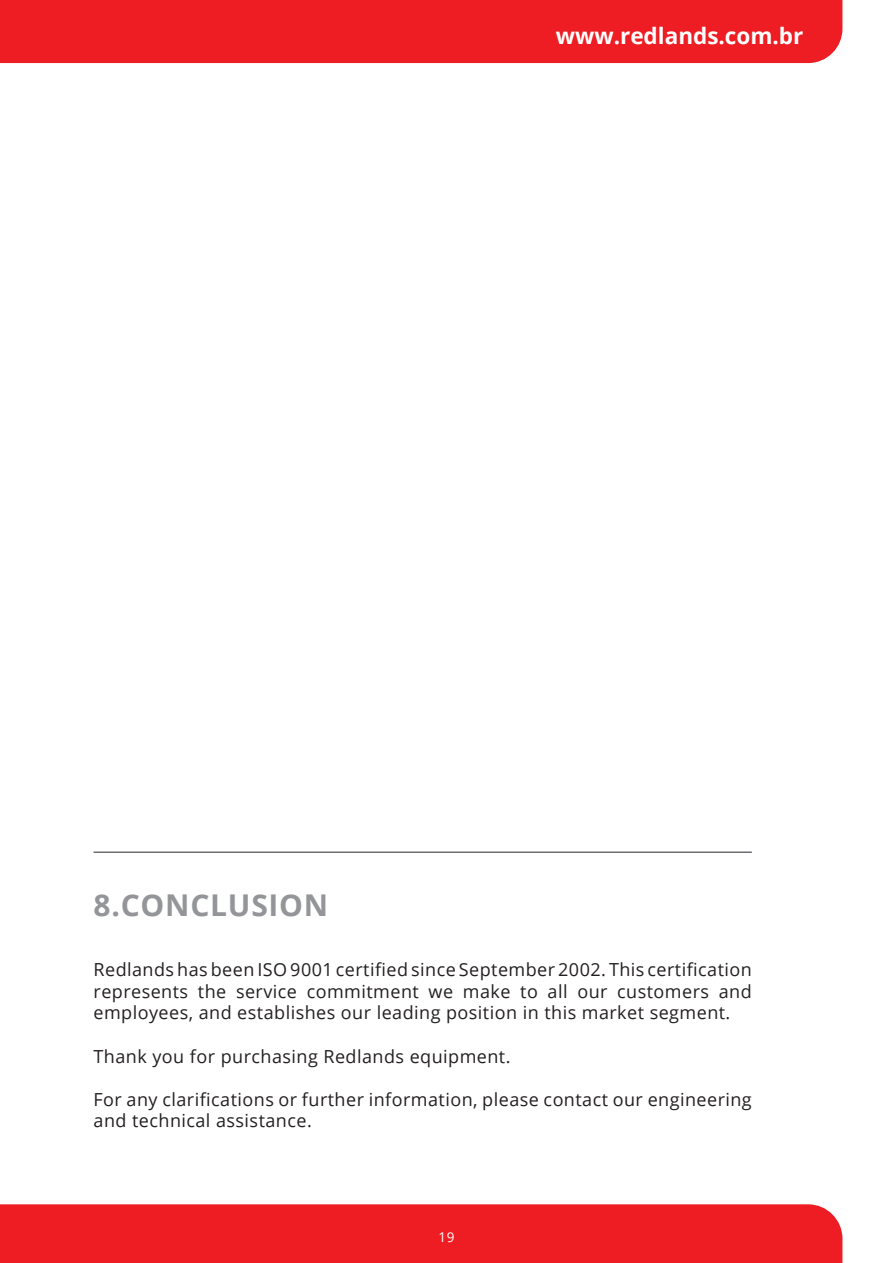
<style>
.page{position:relative;width:893px;height:1263px;background:#fff}
.page>*{position:absolute;margin:0;border:0;box-sizing:border-box;transform-origin:0 0}
.t1{font:700 30px "Open Sans";letter-spacing:.025em;color:#939598}
.t2{font:700 22.5px "Open Sans";color:#fff}
.t3{font:18px/21.6px "Open Sans";letter-spacing:.025em;color:#231f20;text-align:justify}
.t4{font:13.5px "Open Sans";color:#fff}
</style>
<div class="page">
<div style="left:0;top:0;width:842px;height:63px;background:#ee1d23"></div>
<div style="left:0;top:1204px;width:842px;height:59px;background:#ee1d23"></div>
<hr style="left:94px;top:851px;width:658px;height:2px;background:#6c6d70">
<p class="t2" style="left:556px;top:20px;width:249px">www.redlands.com.br</p>
<h1 class="t1" style="left:94px;top:884px;width:236px">8.CONCLUSION</h1>
<p class="t3" style="left:94px;top:958px;width:660px">Redlands has been ISO 9001 certified since September 2002. This certification represents the service commitment we make to all our customers and employees, and establishes our leading position in this market segment.</p>
<p class="t3" style="left:94px;top:1045px;width:418px">Thank you for purchasing Redlands equipment.</p>
<p class="t3" style="left:94px;top:1088px;width:660px">For any clarifications or further information, please contact our engineering and technical assistance.</p>
<p class="t4" style="left:439px;top:1227px;width:17px">19</p>
</div>
